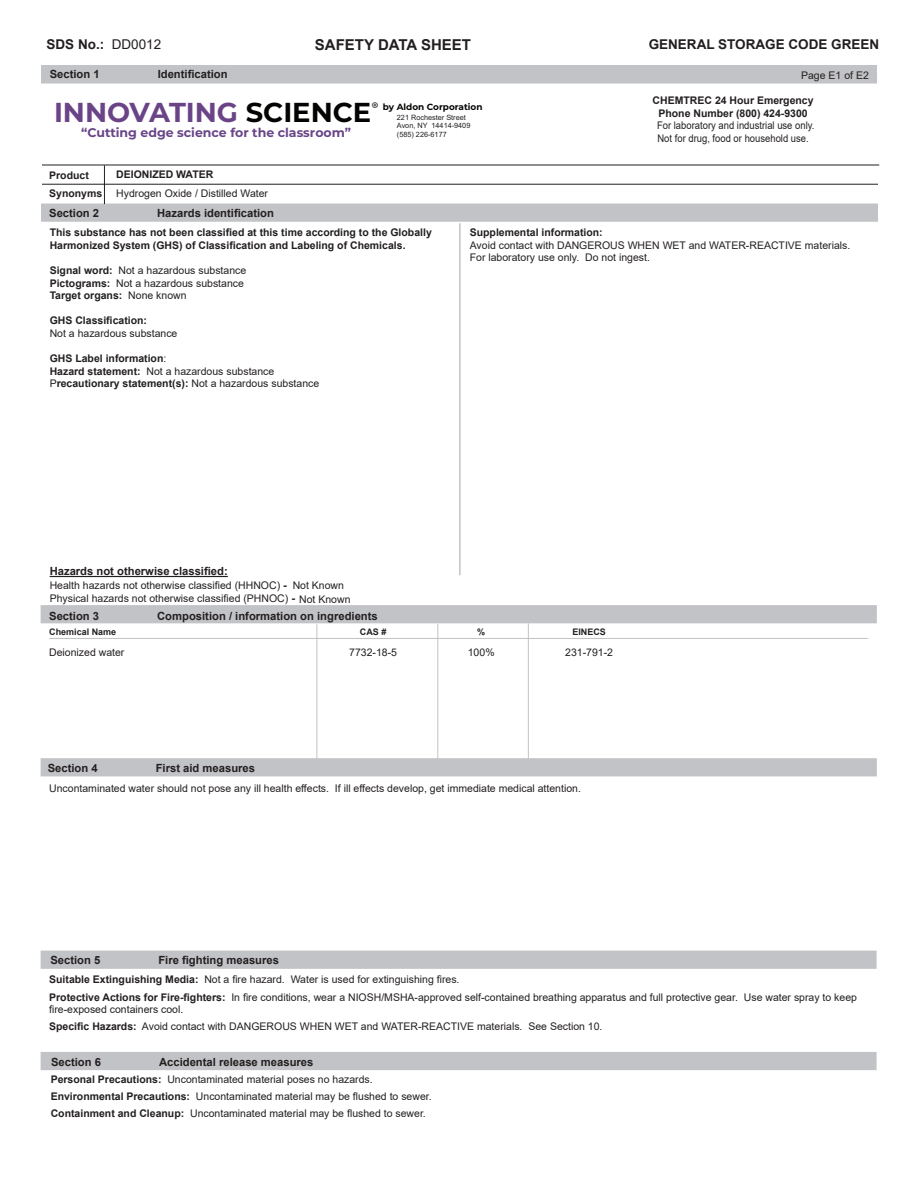
<style>
.page{position:relative;width:918px;height:1188px;background:#fff}
.page>*{position:absolute;margin:0;border:0;box-sizing:border-box;transform-origin:0 0}
.t1{font:700 27.3px "Montserrat";color:#6a4487}
.t2{font:700 15px "Arial";color:#231f20}
.t3{font:700 13.5px "Arial";color:#231f20}
.t4{font:700 12.6px "Montserrat";color:#694588}
.t5{font:700 11.25px "Arial";color:#231f20}
.t6{font:10.5px/12.6px "Arial";color:#231f20}
.t7{font:700 10.5px/12.6px "Arial";color:#231f20}
.t8{font:10.5px/12.6px "Arial";color:#231f20;text-align:center;scale:.9 1}
.t9{font:700 9px "Arial";color:#231f20}
.t10{font:700 8.85px "Montserrat";color:#040503}
.t11{font:7.35px/8.7px "Arial";color:#231f20}
.s1{font-weight:400}
.s2{color:#040503}
.s3{font-weight:700}
.s4{font-weight:700;font-size:11.25px}
</style>
<div class="page">
<div style="left:41px;top:951px;width:836px;height:18px;background:#c2c3c6"></div>
<div style="left:41px;top:1052px;width:836px;height:18px;background:#c2c3c6"></div>
<div style="left:41px;top:758px;width:836px;height:18px;background:#c2c3c6;border:2px solid #c2c3c6"></div>
<div style="left:41px;top:204px;width:837px;height:18px;background:#c2c3c6;border:2px solid #c2c3c6"></div>
<div style="left:41px;top:605px;width:836px;height:18px;background:#c2c3c6"></div>
<hr style="left:437px;top:624px;width:1px;height:135px;background:#c2c3c6">
<hr style="left:49px;top:638px;width:819px;height:1px;background:#c2c3c6">
<hr style="left:316px;top:624px;width:1px;height:135px;background:#c2c3c6">
<hr style="left:528px;top:623px;width:1px;height:135px;background:#c2c3c6">
<hr style="left:104px;top:165px;width:1px;height:39px;background:#231f20">
<div style="left:41px;top:65px;width:836px;height:19px;background:#c2c3c6;border:2px solid #c2c3c6"></div>
<hr style="left:42px;top:184px;width:836px;height:1px;background:#231f20">
<hr style="left:42px;top:165px;width:837px;height:1px;background:#231f20">
<hr style="left:459px;top:223px;width:2px;height:352px;background:#c2c3c6">
<hr style="left:50px;top:576px;width:178px;height:1px;background:#231f20">
<p class="t3" style="left:47px;top:35px;width:116px">SDS No.: <span class="s1">DD0012</span></p>
<p class="t3" style="left:649px;top:35px;width:232px">GENERAL STORAGE CODE GREEN</p>
<p class="t2" style="left:315px;top:34px;width:158px">SAFETY DATA SHEET</p>
<p class="t5" style="left:50px;top:66px;width:52px">Section 1</p>
<p class="t5" style="left:158px;top:66px;width:72px">Identification</p>
<p class="t1" style="left:54px;top:93px;width:326px">INNOVATING <span class="s2">SCIENCE</span><sup>®</sup></p>
<p class="t4" style="left:81px;top:123px;width:271px">“Cutting edge science for the classroom”</p>
<p class="t10" style="left:383px;top:101px;width:101px">by Aldon Corporation</p>
<p class="t11" style="left:397px;top:113px;width:75px">221 Rochester Street<br>Avon, NY 14414-9409 (585) 226-6177</p>
<p class="t6" style="left:801px;top:69px;width:69px">Page E1 of E2</p>
<p class="t8" style="left:653px;top:94px;width:181px"><span class="s3">CHEMTREC 24 Hour Emergency<br>Phone Number (800) 424-9300<br></span>For laboratory and industrial use only.<br>Not for drug, food or household use.</p>
<p class="t6" style="left:116px;top:164px;width:153px;line-height:19.2px"><span class="s3">DEIONIZED WATER<br></span>Hydrogen Oxide / Distilled Water</p>
<p class="t7" style="left:50px;top:226px;width:384px">This substance has not been classified at this time according to the Globally<br>Harmonized System (GHS) of Classification and Labeling of Chemicals.</p>
<p class="t6" style="left:50px;top:264px;width:198px"><span class="s3">Signal word:</span> Not a hazardous substance<br><span class="s3">Pictograms:</span> Not a hazardous substance<br><span class="s3">Target organs:</span> None known</p>
<p class="t6" style="left:50px;top:314px;width:129px"><span class="s3">GHS Classification:<br></span>Not a hazardous substance</p>
<p class="t7" style="left:50px;top:352px;width:271px">GHS Label information<span class="s1">:<br></span>Hazard statement: <span class="s1">Not a hazardous substance<br>P</span>recautionary statement(s): <span class="s1">Not a hazardous substance</span></p>
<p class="t7" style="left:49px;top:169px;width:41px">Product</p>
<p class="t7" style="left:49px;top:187px;width:55px">Synonyms</p>
<p class="t5" style="left:49px;top:205px;width:52px">Section 2</p>
<p class="t5" style="left:157px;top:205px;width:118px">Hazards identification</p>
<p class="t6" style="left:470px;top:226px;width:382px"><span class="s3">Supplemental information:<br></span>Avoid contact with DANGEROUS WHEN WET and WATER-REACTIVE materials.<br>For laboratory use only. Do not ingest.</p>
<p class="t5" style="left:50px;top:563px;width:180px">Hazards not otherwise classified:</p>
<p class="t6" style="left:50px;top:578px;width:302px;line-height:13.5px">Health hazards not otherwise classified (HHNOC) <span class="s4">-<br></span>Physical hazards not otherwise classified (PHNOC) <span class="s4">-</span> Not Known</p>
<p class="t6" style="left:293px;top:579px;width:53px">Not Known</p>
<p class="t5" style="left:49px;top:608px;width:52px">Section 3</p>
<p class="t5" style="left:157px;top:608px;width:222px">Composition / information on ingredients</p>
<p class="t9" style="left:49px;top:626px;width:69px">Chemical Name</p>
<p class="t9" style="left:360px;top:626px;width:28px">CAS #</p>
<p class="t9" style="left:477px;top:626px;width:10px">%</p>
<p class="t9" style="left:572px;top:626px;width:35px">EINECS</p>
<p class="t6" style="left:49px;top:646px;width:77px">Deionized water</p>
<p class="t6" style="left:349px;top:646px;width:49px">7732-18-5</p>
<p class="t6" style="left:468px;top:646px;width:28px">100%</p>
<p class="t6" style="left:565px;top:646px;width:49px">231-791-2</p>
<p class="t5" style="left:48px;top:760px;width:52px">Section 4</p>
<p class="t5" style="left:156px;top:760px;width:101px">First aid measures</p>
<p class="t6" style="left:49px;top:782px;width:533px">Uncontaminated water should not pose any ill health effects. If ill effects develop, get immediate medical attention.</p>
<p class="t5" style="left:50px;top:953px;width:52px">Section 5</p>
<p class="t5" style="left:158px;top:953px;width:122px">Fire fighting measures</p>
<p class="t6" style="left:49px;top:971px;width:809px;line-height:17.1px"><span class="s3">Suitable Extinguishing Media:</span> Not a fire hazard. Water is used for extinguishing fires.<br><span class="s3">Protective Actions for Fire-fighters:</span> In fire conditions, wear a NIOSH/MSHA-approved self-contained breathing apparatus and full protective gear. Use water spray to keep</p>
<p class="t6" style="left:49px;top:1001px;width:555px;line-height:17.1px">fire-exposed containers cool.<br><span class="s3">Specific Hazards:</span> Avoid contact with DANGEROUS WHEN WET and WATER-REACTIVE materials. See Section 10.</p>
<p class="t5" style="left:51px;top:1054px;width:52px">Section 6</p>
<p class="t5" style="left:159px;top:1054px;width:156px">Accidental release measures</p>
<p class="t6" style="left:51px;top:1071px;width:383px;line-height:17.1px"><span class="s3">Personal Precautions:</span> Uncontaminated material poses no hazards.<br><span class="s3">Environmental Precautions:</span> Uncontaminated material may be flushed to sewer.<br><span class="s3">Containment and Cleanup:</span> Uncontaminated material may be flushed to sewer.</p>
</div>
